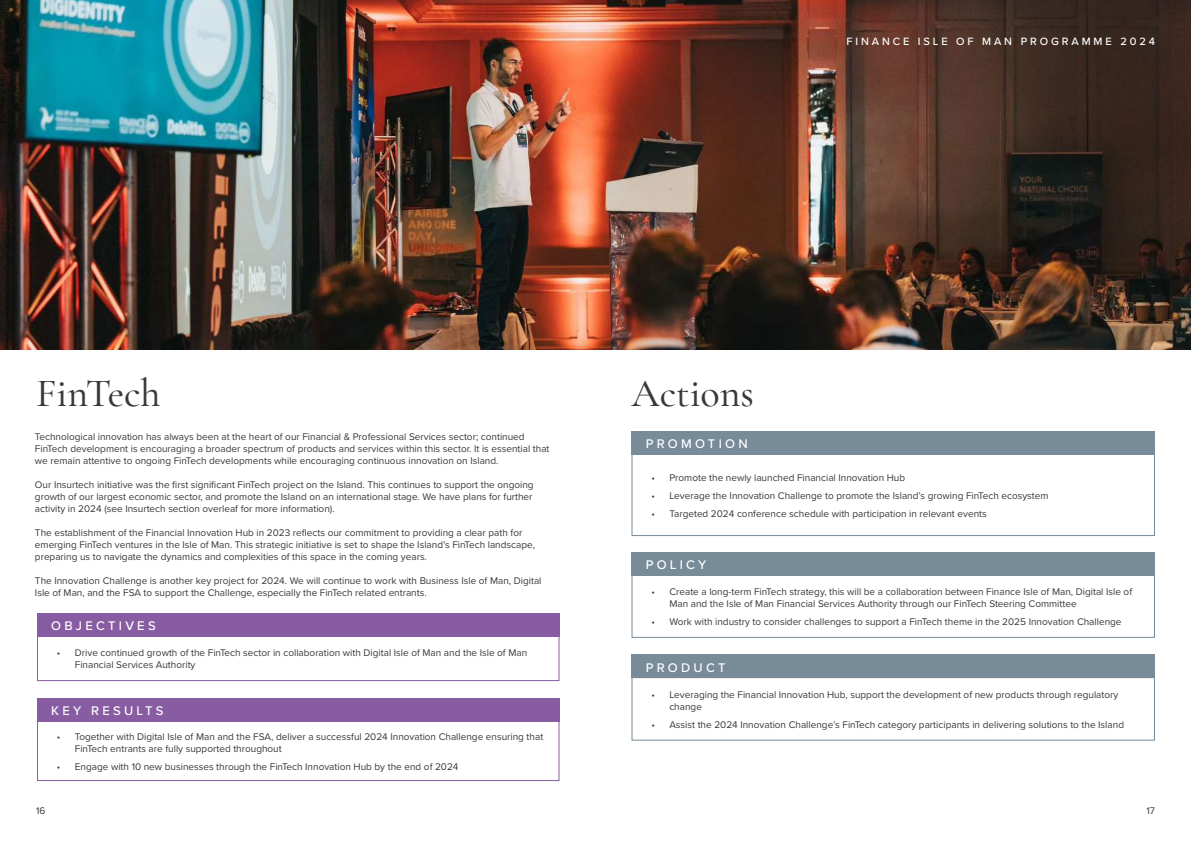
<style>
.page{position:relative;width:1191px;height:842px;background:#fff}
.page>*{position:absolute;margin:0;border:0;box-sizing:border-box;transform-origin:0 0}
.t1{font:500 40px "Cormorant Garamond";color:#393939}
.t2{font:500 13px "Proxima Nova";letter-spacing:.25em;color:#fff}
.t3{font:500 11px "Proxima Nova";letter-spacing:.26em;color:#fff}
.t4{font:10px/12px "Proxima Nova";color:#393939}
</style>
<div class="page">
<img style="left:0;top:0;width:1191px;height:349px">
<div style="left:37px;top:613px;width:522px;height:24px;background:#885ca2"></div>
<div style="left:37px;top:636px;width:522px;height:45px;border:1px solid #885ca2"></div>
<div style="left:37px;top:698px;width:522px;height:23px;background:#885ca2"></div>
<div style="left:37px;top:720px;width:522px;height:61px;border:1px solid #885ca2"></div>
<div style="left:631px;top:432px;width:524px;height:23px;background:#778b98"></div>
<div style="left:631px;top:454px;width:524px;height:82px;border:1px solid #778b98"></div>
<div style="left:631px;top:552px;width:524px;height:23px;background:#778b98"></div>
<div style="left:631px;top:574px;width:524px;height:64px;border:1px solid #778b98"></div>
<div style="left:631px;top:655px;width:524px;height:23px;background:#778b98"></div>
<div style="left:631px;top:677px;width:524px;height:64px;border:1px solid #778b98"></div>
<p class="t3" style="left:846px;top:33px;width:310px">FINANCE ISLE OF MAN PROGRAMME 2024</p>
<h1 class="t1" style="left:36px;top:368px;width:126px">FinTech</h1>
<p class="t4" style="left:35px;top:430px;width:516px">Technological innovation has always been at the heart of our Financial &amp; Professional Services sector; continued<br>FinTech development is encouraging a broader spectrum of products and services within this sector. It is essential that we remain attentive to ongoing FinTech developments while encouraging continuous innovation on Island.</p>
<p class="t4" style="left:35px;top:478px;width:500px;text-align:justify">Our Insurtech initiative was the first significant FinTech project on the Island. This continues to support the ongoing growth of our largest economic sector, and promote the Island on an international stage. We have plans for further activity in 2024 (see Insurtech section overleaf for more information).</p>
<p class="t4" style="left:35px;top:526px;width:501px">The establishment of the Financial Innovation Hub in 2023 reflects our commitment to providing a clear path for emerging FinTech ventures in the Isle of Man. This strategic initiative is set to shape the Island’s FinTech landscape, preparing us to navigate the dynamics and complexities of this space in the coming years.</p>
<p class="t4" style="left:35px;top:574px;width:508px">The Innovation Challenge is another key project for 2024. We will continue to work with Business Isle of Man, Digital<br>Isle of Man, and the FSA to support the Challenge, especially the FinTech related entrants.</p>
<h2 class="t2" style="left:51px;top:616px;width:106px">OBJECTIVES</h2>
<p class="t4" style="left:75px;top:647px;width:454px;text-indent:-18px">• Drive continued growth of the FinTech sector in collaboration with Digital Isle of Man and the Isle of Man<br>Financial Services Authority</p>
<h2 class="t2" style="left:51px;top:701px;width:114px">KEY RESULTS</h2>
<p class="t4" style="left:75px;top:730px;width:470px;text-indent:-18px">• Together with Digital Isle of Man and the FSA, deliver a successful 2024 Innovation Challenge ensuring that<br>FinTech entrants are fully supported throughout</p>
<p class="t4" style="left:57px;top:760px;width:403px">• Engage with 10 new businesses through the FinTech Innovation Hub by the end of 2024</p>
<h1 class="t1" style="left:631px;top:368px;width:124px">Actions</h1>
<h2 class="t2" style="left:645px;top:434px;width:103px">PROMOTION</h2>
<p class="t4" style="left:651px;top:471px;width:255px">• Promote the newly launched Financial Innovation Hub</p>
<p class="t4" style="left:651px;top:489px;width:399px">• Leverage the Innovation Challenge to promote the Island’s growing FinTech ecosystem</p>
<p class="t4" style="left:651px;top:507px;width:337px">• Targeted 2024 conference schedule with participation in relevant events</p>
<h2 class="t2" style="left:645px;top:555px;width:62px">POLICY</h2>
<p class="t4" style="left:669px;top:585px;width:464px;text-indent:-18px">• Create a long-term FinTech strategy, this will be a collaboration between Finance Isle of Man, Digital Isle of<br>Man and the Isle of Man Financial Services Authority through our FinTech Steering Committee</p>
<p class="t4" style="left:651px;top:615px;width:472px">• Work with industry to consider challenges to support a FinTech theme in the 2025 Innovation Challenge</p>
<h2 class="t2" style="left:645px;top:657px;width:81px">PRODUCT</h2>
<p class="t4" style="left:669px;top:688px;width:450px;text-indent:-18px">• Leveraging the Financial Innovation Hub, support the development of new products through regulatory change</p>
<p class="t4" style="left:651px;top:718px;width:474px">• Assist the 2024 Innovation Challenge’s FinTech category participants in delivering solutions to the Island</p>
<p class="t4" style="left:36px;top:804px;width:11px">16</p>
<p class="t4" style="left:1146px;top:804px;width:10px">17</p>
</div>
